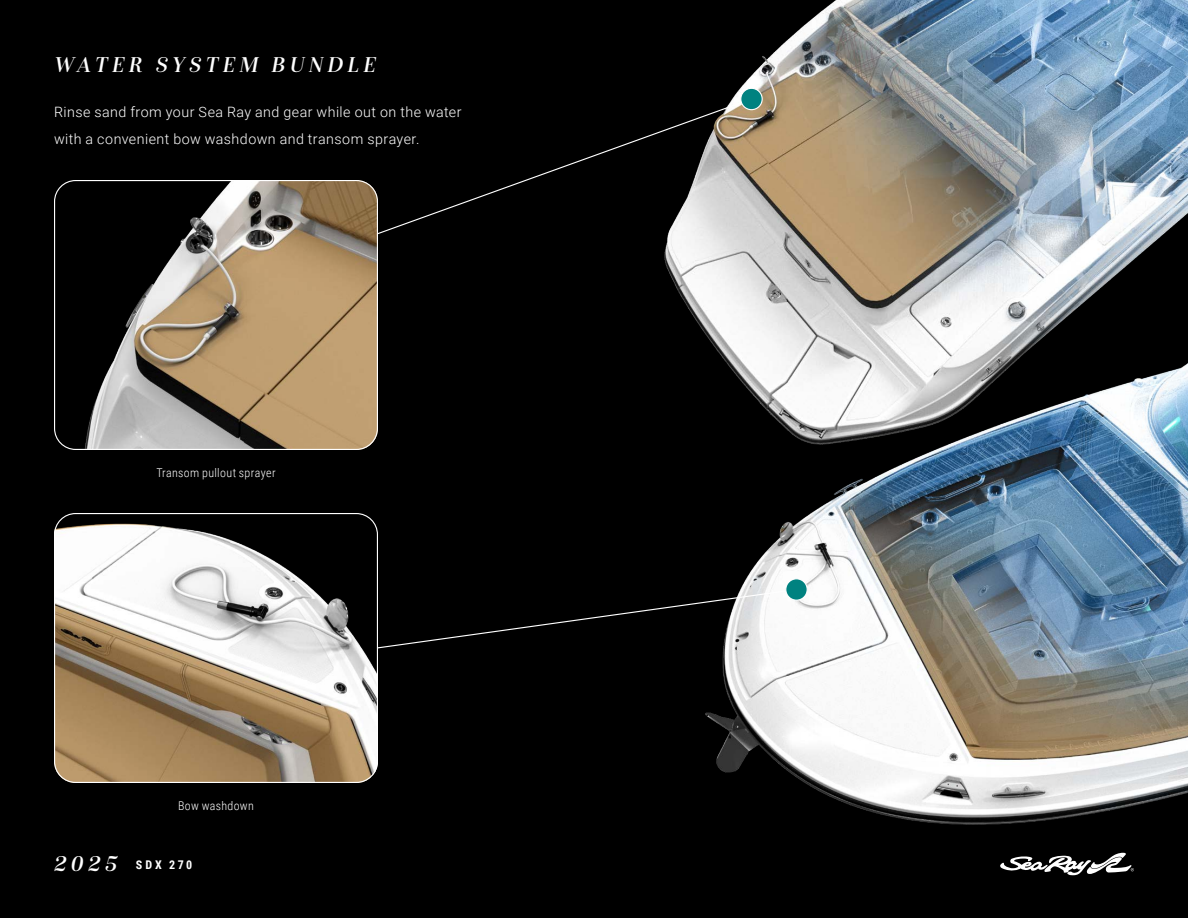
<style>
.page{position:relative;width:1188px;height:918px;background:#000}
.page>*{position:absolute;margin:0;border:0;box-sizing:border-box;transform-origin:0 0}
.Isabel_Italic_15_24_-_H1{font:italic 22.5px "Isabel";letter-spacing:.2em;color:#fff}
.Roboto_9_5_18{font:300 14.25px/27px "Roboto";letter-spacing:.03em;color:#fff}
.Roboto_Cond_8_12{font:300 12px "Roboto Condensed";letter-spacing:.03em;color:#fff}
.t1{font:700 12px "Roboto Condensed";letter-spacing:.22em;color:#fff}
.s1{font-family:"Isabel";font-weight:400;font-style:italic;font-size:22.5px}
</style>
<div class="page">
<svg style="left:1000px;top:853px;width:134px;height:22px"></svg>
<img style="left:664px;top:0;width:524px;height:351px">
<img style="left:705px;top:351px;width:483px;height:474px">
<svg style="left:378px;top:98px;width:375px;height:137px"></svg>
<div style="left:741px;top:88px;width:21px;height:22px;background:#008280;border-radius:50%"></div>
<div style="left:740px;top:88px;width:23px;height:22px;border:1px solid #fff;border-radius:50%"></div>
<svg style="left:378px;top:588px;width:420px;height:61px"></svg>
<div style="left:786px;top:579px;width:21px;height:21px;background:#008280;border-radius:50%"></div>
<div style="left:785px;top:578px;width:23px;height:23px;border:1px solid #fff;border-radius:50%"></div>
<img style="left:54px;top:513px;width:324px;height:270px">
<div style="left:54px;top:513px;width:324px;height:270px;border:1px solid #fff;border-radius:21px"></div>
<img style="left:54px;top:180px;width:324px;height:270px">
<div style="left:54px;top:180px;width:324px;height:270px;border:1px solid #fff;border-radius:21px"></div>
<h1 class="Isabel_Italic_15_24_-_H1" style="left:54px;top:51px;width:323px">WATER SYSTEM BUNDLE</h1>
<p class="Roboto_9_5_18" style="left:54px;top:98px;width:409px">Rinse sand from your Sea Ray and gear while out on the water with a convenient bow washdown and transom sprayer.</p>
<p class="Roboto_Cond_8_12" style="left:156px;top:464px;width:121px">Transom pullout sprayer</p>
<p class="Roboto_Cond_8_12" style="left:178px;top:797px;width:77px">Bow washdown</p>
<p class="t1" style="left:54px;top:856px;width:140px"><span class="s1">2025</span> SDX 270</p>
</div>
